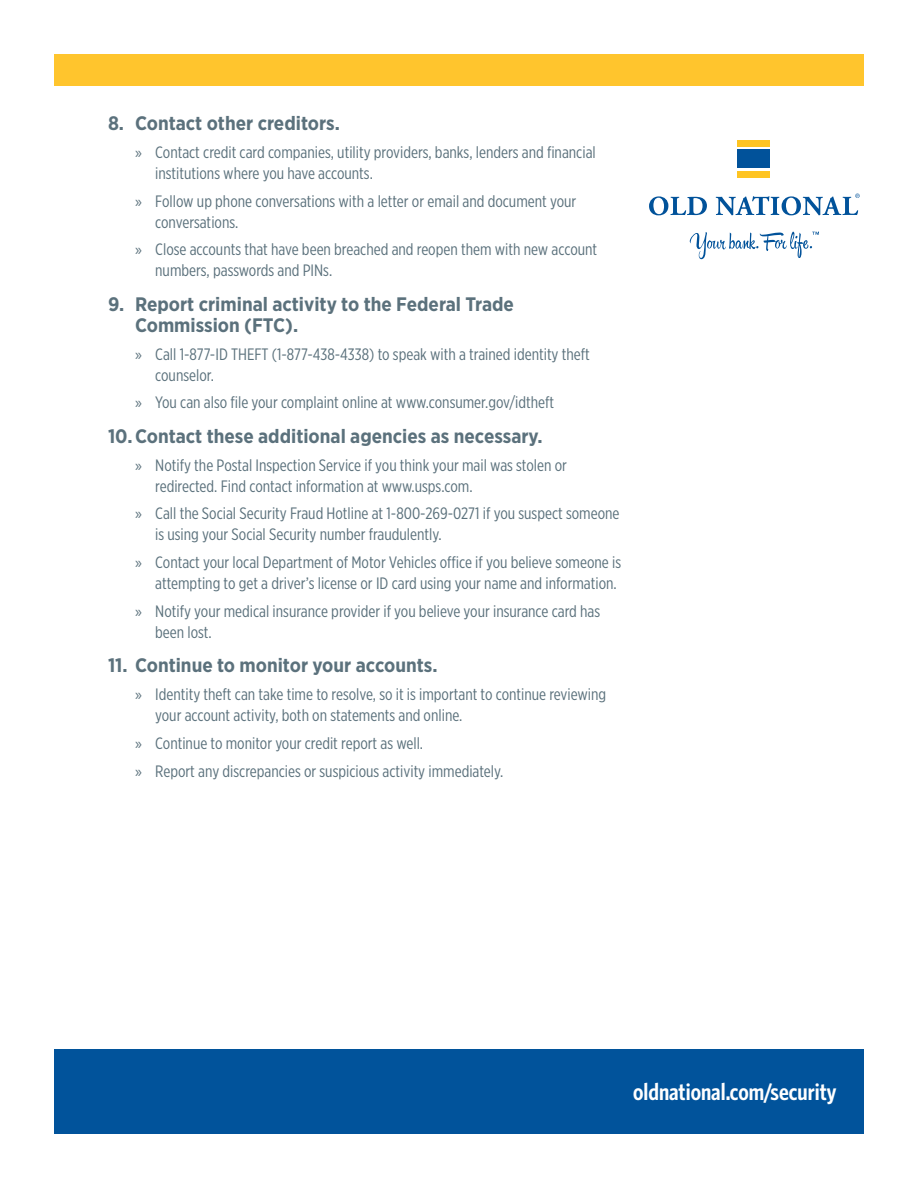
<style>
.page{position:relative;width:918px;height:1188px;background:#fff}
.page>*{position:absolute;margin:0;border:0;box-sizing:border-box;transform-origin:0 0}
.glance-item{font:600 24px "Whitney Condensed";color:#fff}
.t1{font:700 19.5px/21px "Gotham Narrow";color:#5b717c}
.t2{font:16.5px/21px "Gotham X Narrow";color:#5b717c}
.s1{font-family:"Myriad Pro"}
</style>
<div class="page">
<div style="left:54px;top:1050px;width:810px;height:84px;background:#01539b"></div>
<svg style="left:690px;top:232px;width:129px;height:27px"></svg>
<svg style="left:649px;top:196px;width:58px;height:19px"></svg>
<div style="left:737px;top:171px;width:33px;height:6px;background:#fec422"></div>
<div style="left:737px;top:150px;width:33px;height:18px;background:#01529a"></div>
<div style="left:737px;top:140px;width:33px;height:6px;background:#fec422"></div>
<svg style="left:716px;top:194px;width:144px;height:21px"></svg>
<div style="left:54px;top:54px;width:810px;height:32px;background:#ffc52d"></div>
<p class="t1" style="left:108px;top:113px;width:233px">8. Contact other creditors.</p>
<p class="t2" style="left:155px;top:141px;width:442px;text-indent:-20px"><span class="s1">»</span> Contact credit card companies, utility providers, banks, lenders and financial institutions where you have accounts.</p>
<p class="t2" style="left:155px;top:190px;width:423px;text-indent:-20px"><span class="s1">»</span> Follow up phone conversations with a letter or email and document your conversations.</p>
<p class="t2" style="left:155px;top:239px;width:443px;text-indent:-20px"><span class="s1">»</span> Close accounts that have been breached and reopen them with new account numbers, passwords and PINs.</p>
<p class="t1" style="left:135px;top:293px;width:380px;text-indent:-27px">9. Report criminal activity to the Federal Trade<br>Commission (FTC).</p>
<p class="t2" style="left:155px;top:343px;width:436px;text-indent:-20px"><span class="s1">»</span> Call 1-877-ID THEFT (1-877-438-4338) to speak with a trained identity theft counselor.</p>
<p class="t2" style="left:135px;top:392px;width:421px"><span class="s1">»</span> You can also file your complaint online at www.consumer.gov/idtheft</p>
<p class="t1" style="left:108px;top:425px;width:436px">10.Contact these additional agencies as necessary.</p>
<p class="t2" style="left:155px;top:454px;width:413px;text-indent:-20px"><span class="s1">»</span> Notify the Postal Inspection Service if you think your mail was stolen or redirected. Find contact information at www.usps.com.</p>
<p class="t2" style="left:155px;top:503px;width:466px;text-indent:-20px"><span class="s1">»</span> Call the Social Security Fraud Hotline at 1-800-269-0271 if you suspect someone is using your Social Security number fraudulently.</p>
<p class="t2" style="left:135px;top:552px;width:488px;text-align:right"><span class="s1">»</span> Contact your local Department of Motor Vehicles office if you believe someone is attempting to get a driver’s license or ID card using your name and information.</p>
<p class="t2" style="left:155px;top:600px;width:446px;text-indent:-20px"><span class="s1">»</span> Notify your medical insurance provider if you believe your insurance card has been lost.</p>
<p class="t1" style="left:108px;top:655px;width:331px">11. Continue to monitor your accounts.</p>
<p class="t2" style="left:155px;top:684px;width:453px;text-indent:-20px"><span class="s1">»</span> Identity theft can take time to resolve, so it is important to continue reviewing your account activity, both on statements and online.</p>
<p class="t2" style="left:135px;top:732px;width:290px"><span class="s1">»</span> Continue to monitor your credit report as well.</p>
<p class="t2" style="left:135px;top:760px;width:370px"><span class="s1">»</span> Report any discrepancies or suspicious activity immediately.</p>
<p class="glance-item" style="left:633px;top:1077px;width:205px">oldnational.com/security</p>
</div>
